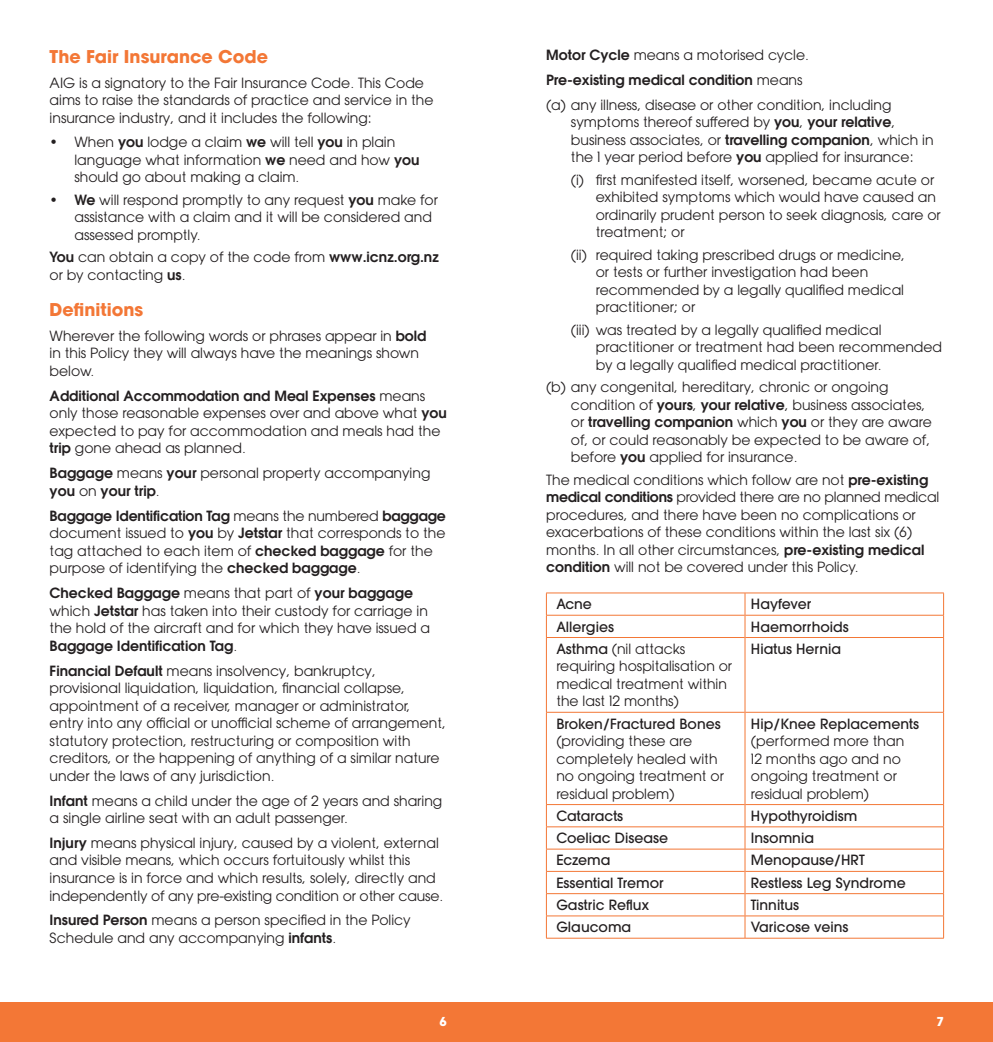
<style>
.page{position:relative;width:993px;height:1042px;background:#fff}
.page>*{position:absolute;margin:0;border:0;box-sizing:border-box;transform-origin:0 0}
.Bold_subheads{font:17.5px "ITC Avant Garde Std JQB";color:#f37736}
.body_copy{font:14px/17.5px "ITC Avant Garde Std JQ Bk";color:#231f20}
.Indent_copy{font:14px/17.5px "ITC Avant Garde Std JQ Bk";color:#231f20}
.Indent_Indent_copy{font:14px/17.5px "ITC Avant Garde Std JQ Bk";color:#231f20}
.body_copy-2{font:14px "ITC Avant Garde Pro JQM";color:#231f20}
.body_copy-3{font:14px "ITC Avant Garde Pro JQD";color:#231f20}
.t1{font:12.25px "ITC Avant Garde Std JQB";color:#fff}
.s1{font-family:"ITC Avant Garde Pro JQD"}
.s2{font-family:"ITC Avant Garde Std JQ Bk"}
.s3{font-family:"ITC Avant Garde Pro JQM"}
</style>
<div class="page">
<div style="left:0;top:1002px;width:511px;height:40px;background:#f37736"></div>
<div style="left:481px;top:1002px;width:511px;height:40px;background:#f37736"></div>
<hr style="left:546px;top:593px;width:198px;height:1px;background:#f37736">
<hr style="left:744px;top:593px;width:199px;height:1px;background:#f37736">
<hr style="left:546px;top:615px;width:198px;height:1px;background:#f37736">
<svg style="left:546px;top:593px;width:1px;height:44px"></svg>
<hr style="left:745px;top:615px;width:198px;height:1px;background:#f37736">
<hr style="left:546px;top:637px;width:198px;height:1px;background:#f37736">
<hr style="left:546px;top:638px;width:1px;height:74px;background:#f37736">
<hr style="left:745px;top:637px;width:198px;height:1px;background:#f37736">
<hr style="left:942px;top:638px;width:1px;height:74px;background:#f37736">
<hr style="left:546px;top:712px;width:198px;height:1px;background:#f37736">
<hr style="left:546px;top:712px;width:1px;height:92px;background:#f37736">
<hr style="left:745px;top:712px;width:198px;height:1px;background:#f37736">
<hr style="left:942px;top:712px;width:1px;height:92px;background:#f37736">
<hr style="left:546px;top:804px;width:198px;height:1px;background:#f37736">
<hr style="left:745px;top:804px;width:198px;height:1px;background:#f37736">
<hr style="left:546px;top:826px;width:198px;height:1px;background:#f37736">
<hr style="left:745px;top:826px;width:198px;height:1px;background:#f37736">
<hr style="left:546px;top:849px;width:198px;height:1px;background:#f37736">
<hr style="left:745px;top:849px;width:198px;height:1px;background:#f37736">
<hr style="left:546px;top:871px;width:198px;height:1px;background:#f37736">
<hr style="left:745px;top:871px;width:198px;height:1px;background:#f37736">
<hr style="left:546px;top:893px;width:198px;height:1px;background:#f37736">
<hr style="left:745px;top:893px;width:198px;height:1px;background:#f37736">
<hr style="left:546px;top:915px;width:198px;height:1px;background:#f37736">
<svg style="left:546px;top:805px;width:1px;height:133px"></svg>
<hr style="left:745px;top:915px;width:198px;height:1px;background:#f37736">
<svg style="left:942px;top:805px;width:1px;height:133px"></svg>
<hr style="left:546px;top:938px;width:198px;height:1px;background:#f37736">
<hr style="left:744px;top:938px;width:199px;height:1px;background:#f37736">
<svg style="left:744px;top:593px;width:1px;height:44px"></svg>
<hr style="left:744px;top:637px;width:1px;height:75px;background:#f37736">
<hr style="left:744px;top:712px;width:1px;height:92px;background:#f37736">
<svg style="left:744px;top:804px;width:1px;height:134px"></svg>
<p class="Bold_subheads" style="left:50px;top:41px;width:220px">The Fair Insurance Code</p>
<p class="body_copy" style="left:50px;top:73px;width:385px">AIG is a signatory to the Fair Insurance Code. This Code aims to raise the standards of practice and service in the insurance industry, and it includes the following:</p>
<p class="Indent_copy" style="left:74px;top:133px;width:346px;text-indent:-25px">• When <span class="s1">you</span> lodge a claim <span class="s1">we</span> will tell <span class="s1">you</span> in plain language what information <span class="s1">we</span> need and how <span class="s1">you </span>should go about making a claim.</p>
<p class="Indent_copy" style="left:74px;top:190px;width:365px;text-indent:-25px">• <span class="s1">We</span> will respond promptly to any request <span class="s1">you</span> make for assistance with a claim and it will be considered and assessed promptly.</p>
<p class="body_copy" style="left:50px;top:248px;width:390px"><span class="s1">You</span> can obtain a copy of the code from <span class="s1">www.icnz.org.nz </span>or by contacting <span class="s1">us</span>.</p>
<p class="Bold_subheads" style="left:50px;top:294px;width:95px">Definitions</p>
<p class="body_copy" style="left:50px;top:326px;width:378px">Wherever the following words or phrases appear in <span class="s1">bold </span>in this Policy they will always have the meanings shown below.</p>
<p class="body_copy" style="left:50px;top:386px;width:398px"><span class="s1">Additional Accommodation and Meal Expenses</span> means only those reasonable expenses over and above what <span class="s1">you </span>expected to pay for accommodation and meals had the <span class="s1">trip</span> gone ahead as planned.</p>
<p class="body_copy" style="left:50px;top:463px;width:382px"><span class="s1">Baggage</span> means <span class="s1">your</span> personal property accompanying <span class="s1">you</span> on <span class="s1">your trip</span>.</p>
<p class="body_copy" style="left:50px;top:506px;width:397px"><span class="s1">Baggage Identification Tag</span> means the numbered <span class="s1">baggage </span>document issued to <span class="s1">you</span> by <span class="s1">Jetstar</span> that corresponds to the tag attached to each item of <span class="s1">checked baggage</span> for the purpose of identifying the <span class="s1">checked baggage</span>.</p>
<p class="body_copy" style="left:50px;top:583px;width:382px"><span class="s1">Checked Baggage</span> means that part of <span class="s1">your baggage </span>which <span class="s1">Jetstar</span> has taken into their custody for carriage in the hold of the aircraft and for which they have issued a <span class="s1">Baggage Identification Tag</span>.</p>
<p class="body_copy" style="left:50px;top:661px;width:398px"><span class="s1">Financial Default</span> means insolvency, bankruptcy, provisional liquidation, liquidation, financial collapse, appointment of a receiver, manager or administrator, entry into any official or unofficial scheme of arrangement, statutory protection, restructuring or composition with creditors, or the happening of anything of a similar nature under the laws of any jurisdiction.</p>
<p class="body_copy" style="left:50px;top:791px;width:394px"><span class="s1">Infant</span> means a child under the age of 2 years and sharing a single airline seat with an adult passenger.</p>
<p class="body_copy" style="left:50px;top:833px;width:395px"><span class="s1">Injury</span> means physical injury, caused by a violent, external and visible means, which occurs fortuitously whilst this insurance is in force and which results, solely, directly and independently of any pre-existing condition or other cause.</p>
<p class="body_copy" style="left:50px;top:910px;width:362px"><span class="s1">Insured Person</span> means a person specified in the Policy<br>Schedule and any accompanying <span class="s1">infants</span>.</p>
<p class="body_copy" style="left:546px;top:45px;width:264px"><span class="s1">Motor Cycle</span> means a motorised cycle.</p>
<p class="body_copy-3" style="left:546px;top:71px;width:258px">Pre-existing medical condition <span class="s2">means</span></p>
<p class="Indent_copy" style="left:570px;top:95px;width:364px;text-indent:-25px">(a) any illness, disease or other condition, including symptoms thereof suffered by <span class="s1">you</span>, <span class="s1">your relative</span>, business associates, or <span class="s1">travelling companion</span>, which in the 1 year period before <span class="s1">you</span> applied for insurance:</p>
<p class="Indent_Indent_copy" style="left:595px;top:170px;width:346px;text-indent:-25px">(i) first manifested itself, worsened, became acute or exhibited symptoms which would have caused an ordinarily prudent person to seek diagnosis, care or treatment; or</p>
<p class="Indent_Indent_copy" style="left:595px;top:245px;width:311px;text-indent:-25px">(ii) required taking prescribed drugs or medicine, or tests or further investigation had been recommended by a legally qualified medical practitioner; or</p>
<p class="Indent_Indent_copy" style="left:595px;top:320px;width:348px;text-indent:-25px">(iii) was treated by a legally qualified medical practitioner or treatment had been recommended by a legally qualified medical practitioner.</p>
<p class="Indent_copy" style="left:570px;top:377px;width:362px;text-indent:-25px">(b) any congenital, hereditary, chronic or ongoing condition of <span class="s1">yours</span>, <span class="s1">your relative</span>, business associates, or <span class="s1">travelling companion</span> which <span class="s1">you</span> or they are aware of, or could reasonably be expected to be aware of, before <span class="s1">you</span> applied for insurance.</p>
<p class="body_copy" style="left:546px;top:470px;width:394px">The medical conditions which follow are not <span class="s1">pre-existing medical conditions</span> provided there are no planned medical procedures, and there have been no complications or exacerbations of these conditions within the last six (6) months. In all other circumstances, <span class="s1">pre-existing medical condition</span> will not be covered under this Policy.</p>
<p class="body_copy-2" style="left:556px;top:595px;width:37px">Acne</p>
<p class="body_copy-2" style="left:750px;top:595px;width:62px">Hayfever</p>
<p class="body_copy-2" style="left:556px;top:617px;width:59px">Allergies</p>
<p class="body_copy-2" style="left:750px;top:617px;width:99px">Haemorrhoids</p>
<p class="body_copy" style="left:556px;top:639px;width:177px"><span class="s3">Asthma</span> (nil attacks requiring hospitalisation or medical treatment within the last 12 months)</p>
<p class="body_copy-2" style="left:750px;top:640px;width:92px">Hiatus Hernia</p>
<p class="body_copy" style="left:556px;top:714px;width:169px"><span class="s3">Broken/Fractured Bones </span>(providing these are completely healed with no ongoing treatment or residual problem)</p>
<p class="body_copy" style="left:750px;top:714px;width:169px"><span class="s3">Hip/Knee Replacements </span>(performed more than<br>12 months ago and no ongoing treatment or residual problem)</p>
<p class="body_copy-2" style="left:556px;top:807px;width:68px">Cataracts</p>
<p class="body_copy-2" style="left:750px;top:807px;width:108px">Hypothyroidism</p>
<p class="body_copy-2" style="left:556px;top:829px;width:113px">Coeliac Disease</p>
<p class="body_copy-2" style="left:750px;top:829px;width:65px">Insomnia</p>
<p class="body_copy-2" style="left:556px;top:851px;width:56px">Eczema</p>
<p class="body_copy-2" style="left:750px;top:851px;width:115px">Menopause/HRT</p>
<p class="body_copy-2" style="left:556px;top:873px;width:109px">Essential Tremor</p>
<p class="body_copy-2" style="left:750px;top:873px;width:156px">Restless Leg Syndrome</p>
<p class="body_copy-2" style="left:556px;top:896px;width:94px">Gastric Reflux</p>
<p class="body_copy-2" style="left:750px;top:896px;width:50px">Tinnitus</p>
<p class="body_copy-2" style="left:556px;top:918px;width:76px">Glaucoma</p>
<p class="body_copy-2" style="left:750px;top:918px;width:99px">Varicose veins</p>
<p class="t1" style="left:439px;top:1011px;width:9px">6</p>
<p class="t1" style="left:936px;top:1011px;width:8px">7</p>
</div>
